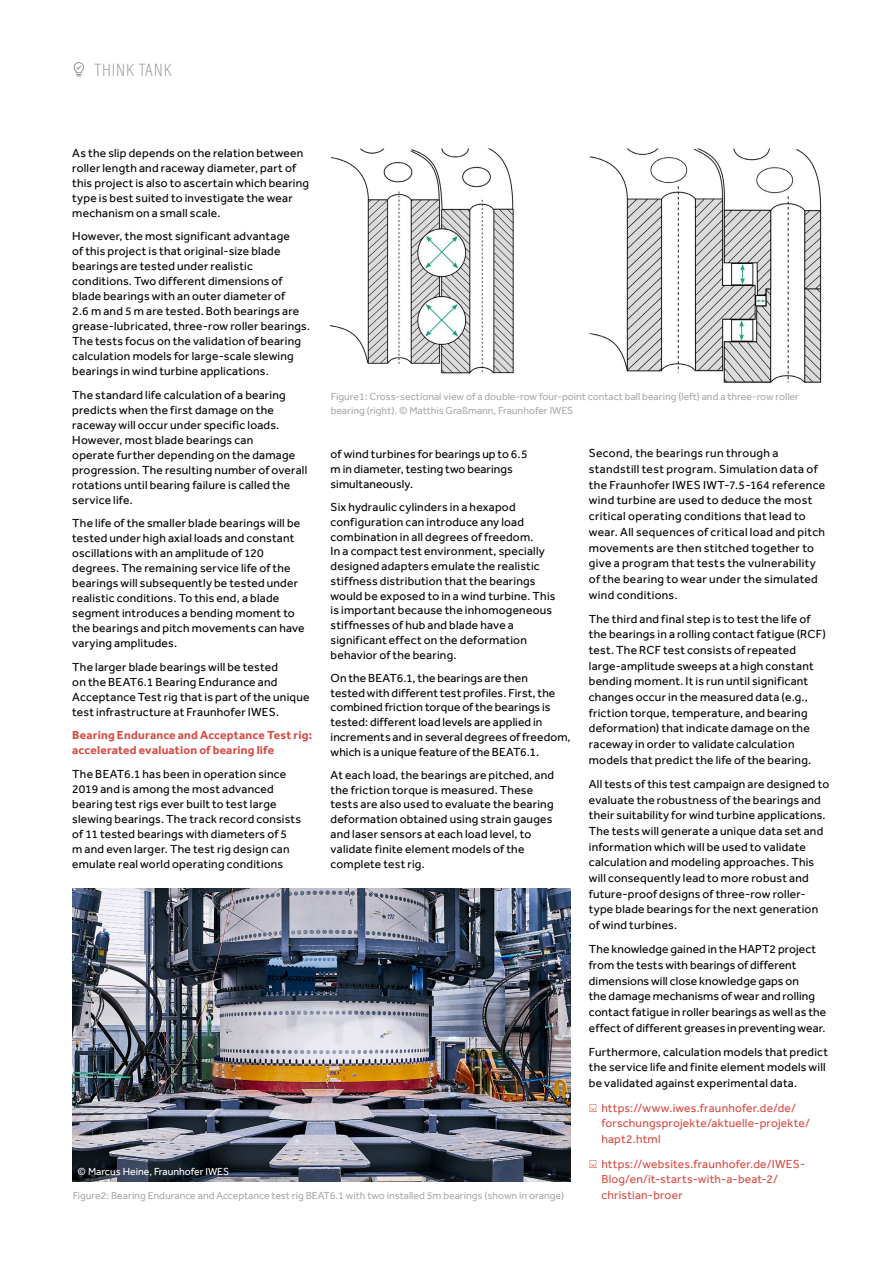
<style>
.page{position:relative;width:893px;height:1263px;background:#fff}
.page>*{position:absolute;margin:0;border:0;box-sizing:border-box;transform-origin:0 0}
.t1{font:200 18px "Acumin Pro Cond";letter-spacing:.05em;color:#939598}
.t2{font:12px/15px "Effra";letter-spacing:.015em;color:#000}
.t3{font:12px/15.8px "Effra";letter-spacing:.02em;color:#d74b44}
.t4{font:700 12px/15px "Effra";letter-spacing:.015em;color:#d74b44}
.t5{font:10.5px/13.5px "Effra";color:#939598}
.t6{font:10.5px "Effra";color:#fff}
</style>
<div class="page">
<svg style="left:589px;top:1104px;width:8px;height:7px"></svg>
<svg style="left:589px;top:1160px;width:8px;height:7px"></svg>
<img style="left:331px;top:149px;width:491px;height:234px">
<img style="left:72px;top:889px;width:499px;height:292px">
<svg style="left:74px;top:62px;width:10px;height:15px"></svg>
<h1 class="t1" style="left:95px;top:58px;width:78px">THINK TANK</h1>
<p class="t2" style="left:72px;top:145px;width:238px">As the slip depends on the relation between roller length and raceway diameter, part of this project is also to ascertain which bearing type is best suited to investigate the wear mechanism on a small scale.</p>
<p class="t2" style="left:72px;top:229px;width:239px">However, the most significant advantage<br>of this project is that original-size blade bearings are tested under realistic conditions. Two different dimensions of blade bearings with an outer diameter of<br>2.6 m and 5 m are tested. Both bearings are grease-lubricated, three-row roller bearings.<br>The tests focus on the validation of bearing calculation models for large-scale slewing bearings in wind turbine applications.</p>
<p class="t2" style="left:72px;top:387px;width:237px">The standard life calculation of a bearing predicts when the first damage on the raceway will occur under specific loads.<br>However, most blade bearings can<br>operate further depending on the damage progression. The resulting number of overall rotations until bearing failure is called the service life.</p>
<p class="t2" style="left:72px;top:516px;width:234px">The life of the smaller blade bearings will be tested under high axial loads and constant oscillations with an amplitude of 120 degrees. The remaining service life of the bearings will subsequently be tested under realistic conditions. To this end, a blade segment introduces a bending moment to the bearings and pitch movements can have varying amplitudes.</p>
<p class="t2" style="left:72px;top:659px;width:239px">The larger blade bearings will be tested<br>on the BEAT6.1 Bearing Endurance and Acceptance Test rig that is part of the unique test infrastructure at Fraunhofer IWES.</p>
<p class="t4" style="left:72px;top:728px;width:241px">Bearing Endurance and Acceptance Test rig: accelerated evaluation of bearing life</p>
<p class="t2" style="left:72px;top:766px;width:230px">The BEAT6.1 has been in operation since 2019 and is among the most advanced bearing test rigs ever built to test large slewing bearings. The track record consists of 11 tested bearings with diameters of 5<br>m and even larger. The test rig design can emulate real world operating conditions</p>
<p class="t5" style="left:331px;top:390px;width:470px">Figure1: Cross-sectional view of a double-row four-point contact ball bearing (left) and a three-row roller bearing (right). © Matthis Graßmann, Fraunhofer IWES</p>
<p class="t2" style="left:589px;top:445px;width:238px;line-height:15.6px">Second, the bearings run through a standstill test program. Simulation data of the Fraunhofer IWES IWT-7.5-164 reference wind turbine are used to deduce the most critical operating conditions that lead to wear. All sequences of critical load and pitch movements are then stitched together to give a program that tests the vulnerability of the bearing to wear under the simulated wind conditions.</p>
<p class="t2" style="left:589px;top:611px;width:238px;line-height:15.6px">The third and final step is to test the life of the bearings in a rolling contact fatigue (RCF) test. The RCF test consists of repeated large-amplitude sweeps at a high constant bending moment. It is run until significant changes occur in the measured data (e.g., friction torque, temperature, and bearing deformation) that indicate damage on the raceway in order to validate calculation models that predict the life of the bearing.</p>
<p class="t2" style="left:589px;top:776px;width:242px;line-height:15.6px">All tests of this test campaign are designed to evaluate the robustness of the bearings and their suitability for wind turbine applications.<br>The tests will generate a unique data set and information which will be used to validate calculation and modeling approaches. This will consequently lead to more robust and future-proof designs of three-row roller&shy;type blade bearings for the next generation of wind turbines.</p>
<p class="t2" style="left:589px;top:941px;width:239px;line-height:15.6px">The knowledge gained in the HAPT2 project from the tests with bearings of different dimensions will close knowledge gaps on<br>the damage mechanisms of wear and rolling contact fatigue in roller bearings as well as the effect of different greases in preventing wear.</p>
<p class="t2" style="left:589px;top:1044px;width:241px;line-height:15.8px">Furthermore, calculation models that predict the service life and finite element models will be validated against experimental data.</p>
<p class="t3" style="left:601px;top:1099px;width:210px">https://www.iwes.fraunhofer.de/de/ forschungsprojekte/aktuelle-projekte/ hapt2.html</p>
<p class="t3" style="left:601px;top:1155px;width:206px">https://websites.fraunhofer.de/IWES-<br>Blog/en/it-starts-with-a-beat-2/ christian-broer</p>
<p class="t2" style="left:331px;top:447px;width:198px">of wind turbines for bearings up to 6.5 m in diameter, testing two bearings simultaneously.</p>
<p class="t2" style="left:331px;top:500px;width:226px">Six hydraulic cylinders in a hexapod configuration can introduce any load combination in all degrees of freedom.<br>In a compact test environment, specially designed adapters emulate the realistic stiffness distribution that the bearings would be exposed to in a wind turbine. This is important because the inhomogeneous stiffnesses of hub and blade have a significant effect on the deformation behavior of the bearing.</p>
<p class="t2" style="left:331px;top:670px;width:242px">On the BEAT6.1, the bearings are then<br>tested with different test profiles. First, the combined friction torque of the bearings is tested: different load levels are applied in increments and in several degrees of freedom, which is a unique feature of the BEAT6.1.</p>
<p class="t2" style="left:331px;top:767px;width:225px">At each load, the bearings are pitched, and the friction torque is measured. These tests are also used to evaluate the bearing deformation obtained using strain gauges and laser sensors at each load level, to validate finite element models of the complete test rig.</p>
<p class="t6" style="left:78px;top:1165px;width:153px">© Marcus Heine, Fraunhofer IWES</p>
<p class="t5" style="left:72px;top:1189px;width:493px">Figure2: Bearing Endurance and Acceptance test rig BEAT6.1 with two installed 5m bearings (shown in orange)</p>
</div>
